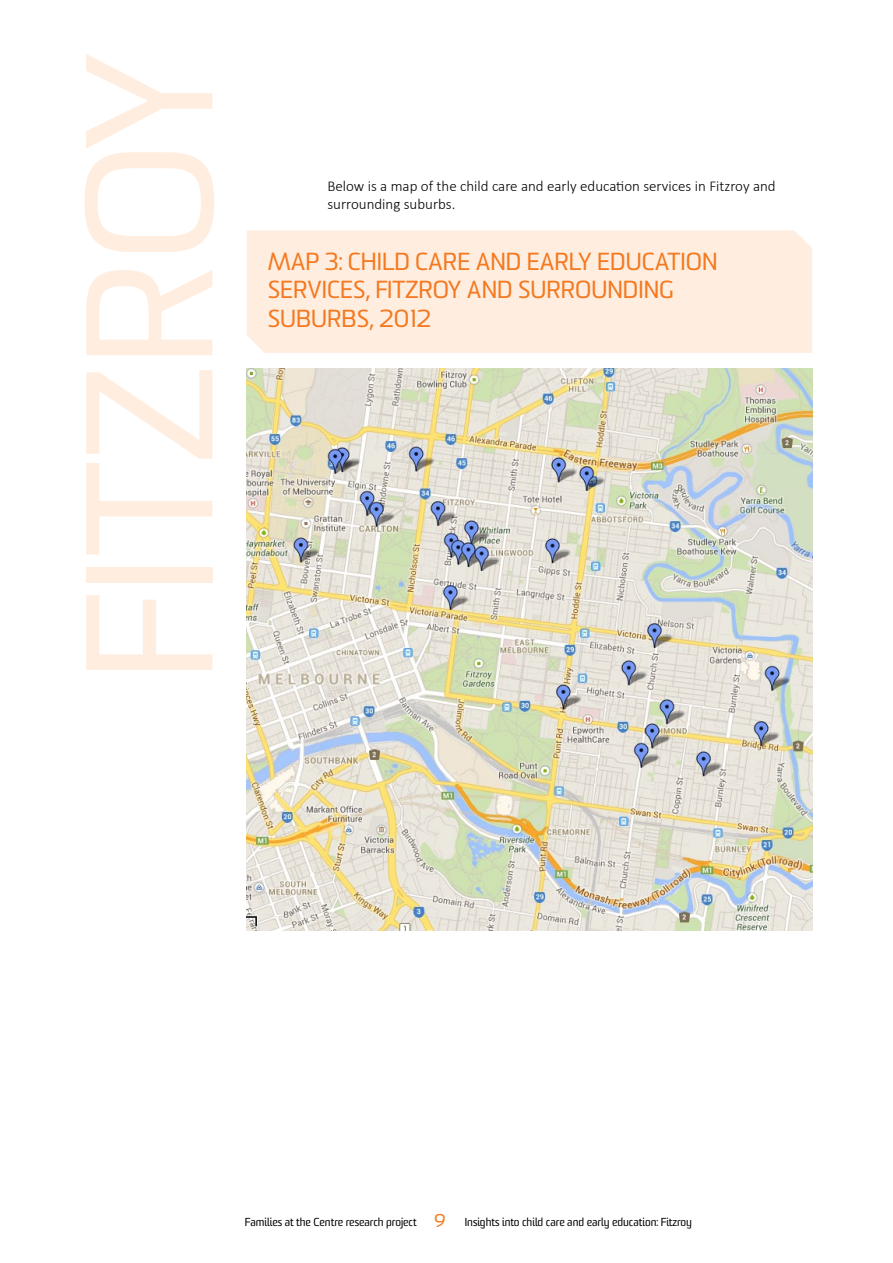
<style>
.page{position:relative;width:893px;height:1263px;background:#fff}
.page>*{position:absolute;margin:0;border:0;box-sizing:border-box;transform-origin:0 0}
.t1{font:175.5px "Sommet";color:#ffeee0}
.t2{font:24px/28.8px "Sommet";color:#f47920}
.t3{font:300 15px/18px "Calibri";color:#000}
.t4{font:11.25px "Sommet";color:#000}
.s1{font-size:18px;color:#f47920}
</style>
<div class="page">
<div style="left:247px;top:230px;width:565px;height:123px;background:#ffeee0"></div>
<img style="left:247px;top:368px;width:565px;height:563px">
<h1 class="t1" style="left:43px;top:681px;width:632px;rotate:-90deg">fitzroy</h1>
<h3 class="t3" style="left:327px;top:176px;width:450px">Below is a map of the child care and early education services in Fitzroy and surrounding suburbs.</h3>
<h2 class="t2" style="left:268px;top:248px;width:451px">Map 3: Child care and early education services, Fitzroy and surrounding suburbs, 2012</h2>
<p class="t4" style="left:245px;top:1215px;width:449px">Families at the Centre research project <span class="s1">9</span> Insights into child care and early education: Fitzroy</p>
</div>
